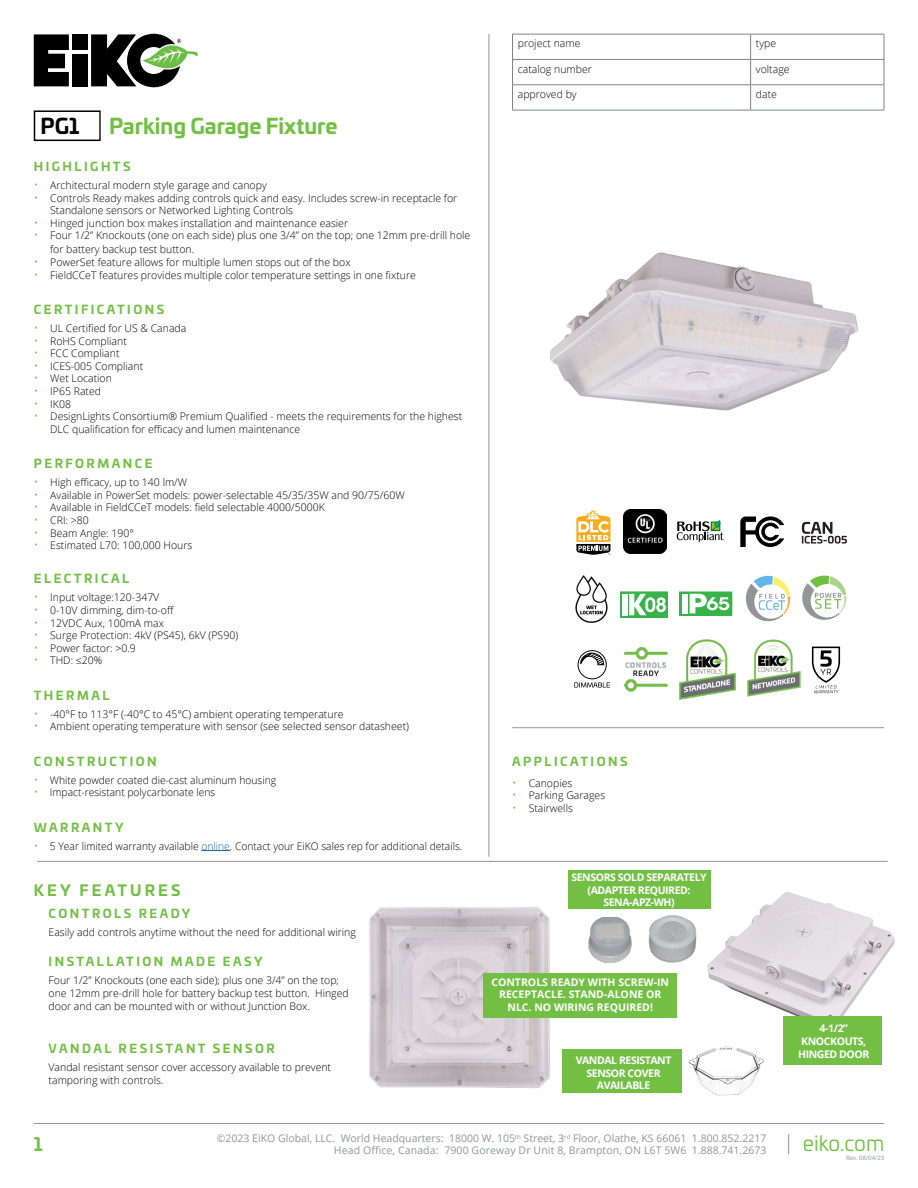
<style>
.page{position:relative;width:918px;height:1188px;background:#fff}
.page>*{position:absolute;margin:0;border:0;box-sizing:border-box;transform-origin:0 0}
.t1{font:700 21px "Univia Pro";color:#72bf44}
.t2{font:21px "Univia Pro";color:#72bf44}
.t3{font:700 21px "Univia Pro";color:#000}
.t4{font:700 18px "Univia Pro";color:#72bf44}
.t5{font:700 15px "Univia Pro";letter-spacing:.21em;color:#72bf44}
.t6{font:700 12px "Univia Pro";letter-spacing:.21em;color:#72bf44}
.t7{font:300 10.5px/12.6px "Open Sans";color:#000}
.t8{font:10.5px/12px "Open Sans";color:#939598;text-align:right}
.t9{font:700 10.5px/12.6px "Open Sans";letter-spacing:-.04em;color:#fff;text-align:center}
.t10{font:700 10.5px/12.6px "Open Sans";color:#fff;text-align:center}
.t11{font:6px "Open Sans";color:#939598}
.s1{font-size:12px;color:#72bf44}
.s2{color:#215e9e}
</style>
<div class="page">
<svg style="left:788px;top:1134px;width:1px;height:20px"></svg>
<hr style="left:34px;top:1123px;width:850px;height:1px;background:#939598">
<img style="left:369px;top:906px;width:199px;height:187px">
<img style="left:707px;top:884px;width:188px;height:154px">
<svg style="left:34px;top:34px;width:35px;height:52px"></svg>
<div style="left:72px;top:34px;width:16px;height:16px;background:#000"></div>
<div style="left:72px;top:54px;width:16px;height:32px;background:#000"></div>
<svg style="left:91px;top:34px;width:107px;height:53px"></svg>
<hr style="left:512px;top:34px;width:239px;height:1px;background:#808285">
<hr style="left:751px;top:34px;width:133px;height:1px;background:#808285">
<hr style="left:512px;top:59px;width:239px;height:1px;background:#808285">
<hr style="left:751px;top:59px;width:133px;height:1px;background:#808285">
<hr style="left:512px;top:84px;width:239px;height:1px;background:#808285">
<svg style="left:512px;top:35px;width:1px;height:75px"></svg>
<hr style="left:751px;top:84px;width:133px;height:1px;background:#808285">
<svg style="left:750px;top:35px;width:1px;height:75px"></svg>
<svg style="left:884px;top:35px;width:1px;height:75px"></svg>
<hr style="left:512px;top:110px;width:239px;height:1px;background:#808285">
<hr style="left:751px;top:110px;width:133px;height:1px;background:#808285">
<hr style="left:489px;top:34px;width:1px;height:823px;background:#939598">
<svg style="left:201px;top:850px;width:29px;height:1px"></svg>
<div style="left:34px;top:110px;width:67px;height:31px;border:2px solid #000"></div>
<hr style="left:512px;top:727px;width:372px;height:1px;background:#939598">
<img style="left:623px;top:509px;width:43px;height:44px">
<svg style="left:576px;top:511px;width:34px;height:44px"></svg>
<svg style="left:802px;top:522px;width:45px;height:22px"></svg>
<svg style="left:802px;top:576px;width:45px;height:44px"></svg>
<img style="left:623px;top:647px;width:45px;height:45px">
<svg style="left:812px;top:647px;width:28px;height:46px"></svg>
<svg style="left:574px;top:650px;width:36px;height:38px"></svg>
<img style="left:747px;top:639px;width:54px;height:58px">
<svg style="left:740px;top:516px;width:44px;height:31px"></svg>
<svg style="left:677px;top:520px;width:47px;height:22px"></svg>
<img style="left:679px;top:639px;width:57px;height:61px">
<img style="left:550px;top:252px;width:308px;height:159px">
<img style="left:575px;top:576px;width:33px;height:47px">
<svg style="left:628px;top:594px;width:1px;height:21px"></svg>
<div style="left:620px;top:592px;width:48px;height:25px;border:1px solid #37b34a"></div>
<svg style="left:634px;top:594px;width:32px;height:21px"></svg>
<svg style="left:746px;top:576px;width:44px;height:45px"></svg>
<svg style="left:681px;top:594px;width:49px;height:19px"></svg>
<div style="left:679px;top:592px;width:53px;height:23px;border:1px solid #37b34a"></div>
<div style="left:682px;top:594px;width:6px;height:19px;background:#fff"></div>
<svg style="left:690px;top:594px;width:39px;height:19px"></svg>
<img style="left:588px;top:917px;width:44px;height:46px">
<img style="left:648px;top:912px;width:65px;height:55px">
<div style="left:483px;top:974px;width:194px;height:44px;background:#72bf44"></div>
<div style="left:568px;top:870px;width:142px;height:39px;background:#72bf44"></div>
<div style="left:563px;top:1049px;width:119px;height:44px;background:#72bf44"></div>
<img style="left:689px;top:1005px;width:85px;height:91px">
<div style="left:783px;top:1017px;width:98px;height:48px;background:#72bf44"></div>
<hr style="left:37px;top:861px;width:851px;height:1px;background:#939598">
<h1 class="t3" style="left:41px;top:109px;width:40px">PG1</h1>
<h1 class="t1" style="left:109px;top:109px;width:230px">Parking Garage Fixture</h1>
<p class="t6" style="left:34px;top:157px;width:98px">HIGHLIGHTS</p>
<p class="t7" style="left:34px;top:179px;width:235px"><span class="s1">•</span> Architectural modern style garage and canopy</p>
<p class="t7" style="left:50px;top:191px;width:409px;text-indent:-17px"><span class="s1">•</span> Controls Ready makes adding controls quick and easy. Includes screw-in receptacle for<br>Standalone sensors or Networked Lighting Controls</p>
<p class="t7" style="left:34px;top:217px;width:316px"><span class="s1">•</span> Hinged junction box makes installation and maintenance easier</p>
<p class="t7" style="left:50px;top:228px;width:422px;line-height:14.4px;text-indent:-16px"><span class="s1">•</span> Four 1/2” Knockouts (one on each side) plus one 3/4’’ on the top; one 12mm pre-drill hole for battery backup test button.</p>
<p class="t7" style="left:34px;top:256px;width:318px"><span class="s1">•</span> PowerSet feature allows for multiple lumen stops out of the box</p>
<p class="t7" style="left:34px;top:268px;width:384px"><span class="s1">•</span> FieldCCeT features provides multiple color temperature settings in one fixture</p>
<p class="t6" style="left:34px;top:300px;width:132px">CERTIFICATIONS</p>
<p class="t7" style="left:34px;top:322px;width:154px"><span class="s1">•</span> UL Certified for US &amp; Canada</p>
<p class="t7" style="left:34px;top:334px;width:95px"><span class="s1">•</span> RoHS Compliant</p>
<p class="t7" style="left:34px;top:347px;width:87px"><span class="s1">•</span> FCC Compliant</p>
<p class="t7" style="left:34px;top:359px;width:111px"><span class="s1">•</span> ICES-005 Compliant</p>
<p class="t7" style="left:34px;top:372px;width:80px"><span class="s1">•</span> Wet Location</p>
<p class="t7" style="left:34px;top:385px;width:69px"><span class="s1">•</span> IP65 Rated</p>
<p class="t7" style="left:34px;top:397px;width:39px"><span class="s1">•</span> IK08</p>
<p class="t7" style="left:50px;top:410px;width:414px;text-indent:-16px"><span class="s1">•</span> DesignLights Consortium® Premium Qualified - meets the requirements for the highest<br>DLC qualification for efficacy and lumen maintenance</p>
<p class="t6" style="left:34px;top:454px;width:120px">PERFORMANCE</p>
<p class="t7" style="left:34px;top:476px;width:155px"><span class="s1">•</span> High efficacy, up to 140 lm/W</p>
<p class="t7" style="left:34px;top:488px;width:372px"><span class="s1">•</span> Available in PowerSet models: power-selectable 45/35/35W and 90/75/60W</p>
<p class="t7" style="left:34px;top:501px;width:293px"><span class="s1">•</span> Available in FieldCCeT models: field selectable 4000/5000K</p>
<p class="t7" style="left:34px;top:514px;width:57px"><span class="s1">•</span> CRI: &gt;80</p>
<p class="t7" style="left:34px;top:526px;width:102px"><span class="s1">•</span> Beam Angle: 190°</p>
<p class="t7" style="left:34px;top:539px;width:160px"><span class="s1">•</span> Estimated L70: 100,000 Hours</p>
<p class="t6" style="left:34px;top:569px;width:97px">ELECTRICAL</p>
<p class="t7" style="left:34px;top:591px;width:127px"><span class="s1">•</span> Input voltage:120-347V</p>
<p class="t7" style="left:34px;top:604px;width:142px"><span class="s1">•</span> 0-10V dimming, dim-to-off</p>
<p class="t7" style="left:34px;top:616px;width:132px"><span class="s1">•</span> 12VDC Aux, 100mA max</p>
<p class="t7" style="left:34px;top:629px;width:206px"><span class="s1">•</span> Surge Protection: 4kV (PS45), 6kV (PS90)</p>
<p class="t7" style="left:34px;top:641px;width:104px"><span class="s1">•</span> Power factor: &gt;0.9</p>
<p class="t7" style="left:34px;top:654px;width:70px"><span class="s1">•</span> THD: ≤20%</p>
<p class="t6" style="left:34px;top:686px;width:77px">THERMAL</p>
<p class="t7" style="left:34px;top:707px;width:311px"><span class="s1">•</span> -40°F to 113°F (-40°C to 45°C) ambient operating temperature</p>
<p class="t7" style="left:34px;top:720px;width:377px"><span class="s1">•</span> Ambient operating temperature with sensor (see selected sensor datasheet)</p>
<p class="t6" style="left:34px;top:752px;width:124px">CONSTRUCTION</p>
<p class="t7" style="left:34px;top:773px;width:244px"><span class="s1">•</span> White powder coated die-cast aluminum housing</p>
<p class="t7" style="left:34px;top:786px;width:183px"><span class="s1">•</span> Impact-resistant polycarbonate lens</p>
<p class="t6" style="left:34px;top:818px;width:91px">WARRANTY</p>
<p class="t7" style="left:34px;top:839px;width:430px"><span class="s1">•</span> 5 Year limited warranty available <span class="s2">online</span>. Contact your EiKO sales rep for additional details.</p>
<h3 class="t5" style="left:34px;top:878px;width:148px">KEY FEATURES</h3>
<p class="t6" style="left:49px;top:904px;width:143px">CONTROLS READY</p>
<p class="t7" style="left:49px;top:925px;width:309px">Easily add controls anytime without the need for additional wiring</p>
<p class="t6" style="left:49px;top:952px;width:215px">INSTALLATION MADE EASY</p>
<p class="t7" style="left:49px;top:974px;width:302px">Four 1/2” Knockouts (one each side); plus one 3/4’’ on the top; one 12mm pre-drill hole for battery backup test button. Hinged door and can be mounted with or without Junction Box.</p>
<p class="t6" style="left:49px;top:1039px;width:228px">VANDAL RESISTANT SENSOR</p>
<p class="t7" style="left:49px;top:1061px;width:284px">Vandal resistant sensor cover accessory available to prevent tamporing with controls.</p>
<p class="t7" style="left:518px;top:37px;width:64px">project name</p>
<p class="t7" style="left:756px;top:37px;width:22px">type</p>
<p class="t7" style="left:518px;top:62px;width:76px">catalog number</p>
<p class="t7" style="left:756px;top:62px;width:35px">voltage</p>
<p class="t7" style="left:518px;top:88px;width:60px">approved by</p>
<p class="t7" style="left:756px;top:88px;width:23px">date</p>
<p class="t6" style="left:512px;top:752px;width:117px">APPLICATIONS</p>
<p class="t7" style="left:512px;top:776px;width:62px"><span class="s1">•</span> Canopies</p>
<p class="t7" style="left:512px;top:789px;width:95px"><span class="s1">•</span> Parking Garages</p>
<p class="t7" style="left:512px;top:802px;width:62px"><span class="s1">•</span> Stairwells</p>
<p class="t9" style="left:571px;top:871px;width:137px">SENSORS SOLD SEPARATELY (ADAPTER REQUIRED:<br>SENA-APZ-WH)</p>
<p class="t10" style="left:491px;top:975px;width:179px">CONTROLS READY WITH SCREW-IN<br>RECEPTACLE. STAND-ALONE OR<br>NLC. NO WIRING REQUIRED!</p>
<p class="t9" style="left:576px;top:1054px;width:97px">VANDAL RESISTANT<br>SENSOR COVER<br>AVAILABLE</p>
<p class="t9" style="left:798px;top:1022px;width:73px">4-1/2”<br>KNOCKOUTS,<br>HINGED DOOR</p>
<p class="t8" style="left:217px;top:1132px;width:551px">©2023 EiKO Global, LLC. World Headquarters: 18000 W. 105<sup>th</sup> Street, 3<sup>rd</sup> Floor, Olathe, KS 66061 1.800.852.2217<br>Head Office, Canada: 7900 Goreway Dr Unit 8, Brampton, ON L6T 5W6 1.888.741.2673</p>
<h2 class="t4" style="left:34px;top:1130px;width:10px">1</h2>
<h1 class="t2" style="left:803px;top:1128px;width:83px">eiko.com</h1>
<p class="t11" style="left:846px;top:1154px;width:40px">Rev. 08/04/23</p>
</div>
